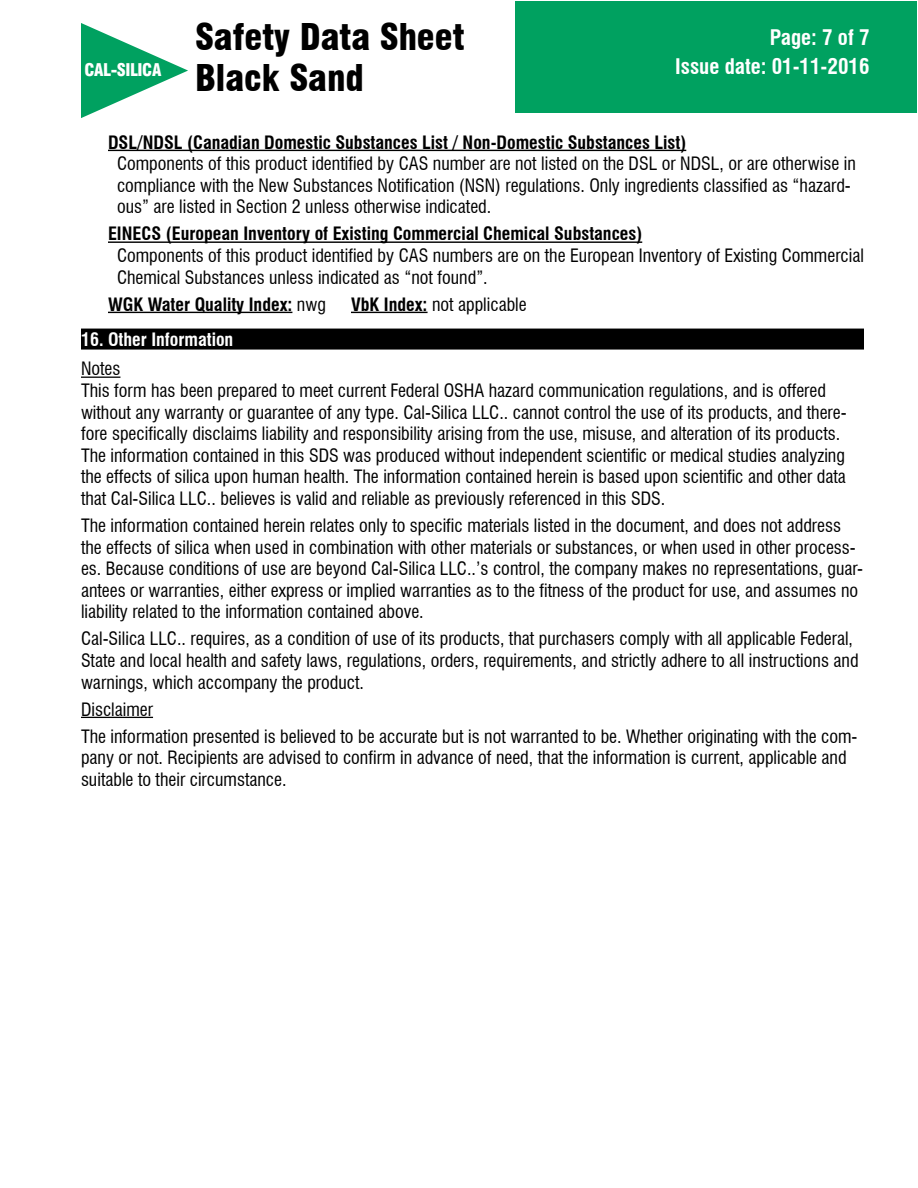
<style>
.page{position:relative;width:918px;height:1188px;background:#fff}
.page>*{position:absolute;margin:0;border:0;box-sizing:border-box;transform-origin:0 0}
.t1{font:900 condensed 36px/41.2px "Swiss 721 BT";color:#000}
.t2{font:700 condensed 21px "Swiss 721 BT";color:#fff}
.t3{font:condensed 18px/21.6px "Swiss 721 BT";color:#000}
.t4{font:700 condensed 18px "Swiss 721 BT";color:#000}
.t5{font:700 condensed 18px "Swiss 721 BT";color:#fff}
.t6{font:900 condensed 17.1px "Swiss 721 BT";letter-spacing:-.025em;color:#fff}
.s1{font-weight:400}
.s2{font-weight:700}
</style>
<div class="page">
<div style="left:515px;top:1px;width:402px;height:111px;background:#00a160"></div>
<svg style="left:81px;top:23px;width:107px;height:95px"></svg>
<hr style="left:108px;top:150px;width:578px;height:1px;background:#000">
<hr style="left:108px;top:241px;width:534px;height:2px;background:#000">
<hr style="left:108px;top:312px;width:184px;height:1px;background:#000">
<hr style="left:351px;top:312px;width:77px;height:1px;background:#000">
<div style="left:81px;top:329px;width:783px;height:21px;background:#000"></div>
<hr style="left:81px;top:377px;width:39px;height:1px;background:#000">
<hr style="left:81px;top:717px;width:72px;height:1px;background:#000">
<p class="t6" style="left:84px;top:60px;width:78px">CAL-SILICA</p>
<h1 class="t1" style="left:195px;top:17px;width:271px">Safety Data Sheet<br>Black Sand</h1>
<p class="t2" style="left:770px;top:25px;width:101px">Page: 7 of 7</p>
<p class="t2" style="left:675px;top:53px;width:196px">Issue date: 01-11-2016</p>
<p class="t4" style="left:108px;top:131px;width:580px">DSL/NDSL (Canadian Domestic Substances List / Non-Domestic Substances List)</p>
<p class="t3" style="left:117px;top:153px;width:740px">Components of this product identified by CAS number are not listed on the DSL or NDSL, or are otherwise in compliance with the New Substances Notification (NSN) regulations. Only ingredients classified as “hazard&shy;ous” are listed in Section 2 unless otherwise indicated.</p>
<p class="t4" style="left:108px;top:223px;width:536px">EINECS (European Inventory of Existing Commercial Chemical Substances)</p>
<p class="t3" style="left:117px;top:245px;width:748px">Components of this product identified by CAS numbers are on the European Inventory of Existing Commercial<br>Chemical Substances unless indicated as “not found”.</p>
<p class="t4" style="left:108px;top:293px;width:219px">WGK Water Quality Index: <span class="s1">nwg</span></p>
<p class="t3" style="left:351px;top:293px;width:177px"><span class="s2">VbK Index:</span> not applicable</p>
<p class="t5" style="left:81px;top:328px;width:154px">16. Other Information</p>
<p class="t3" style="left:81px;top:358px;width:767px">Notes<br>This form has been prepared to meet current Federal OSHA hazard communication regulations, and is offered without any warranty or guarantee of any type. Cal-Silica LLC.. cannot control the use of its products, and there&shy;fore specifically disclaims liability and responsibility arising from the use, misuse, and alteration of its products.<br>The information contained in this SDS was produced without independent scientific or medical studies analyzing the effects of silica upon human health. The information contained herein is based upon scientific and other data that Cal-Silica LLC.. believes is valid and reliable as previously referenced in this SDS.</p>
<p class="t3" style="left:81px;top:515px;width:784px">The information contained herein relates only to specific materials listed in the document, and does not address the effects of silica when used in combination with other materials or substances, or when used in other process&shy;es. Because conditions of use are beyond Cal-Silica LLC..’s control, the company makes no representations, guar&shy;antees or warranties, either express or implied warranties as to the fitness of the product for use, and assumes no liability related to the information contained above.</p>
<p class="t3" style="left:81px;top:628px;width:779px">Cal-Silica LLC.. requires, as a condition of use of its products, that purchasers comply with all applicable Federal,<br>State and local health and safety laws, regulations, orders, requirements, and strictly adhere to all instructions and warnings, which accompany the product.</p>
<p class="t3" style="left:81px;top:696px;width:778px;line-height:27px">Disclaimer<br>The information presented is believed to be accurate but is not warranted to be. Whether originating with the com-</p>
<p class="t3" style="left:81px;top:747px;width:767px">pany or not. Recipients are advised to confirm in advance of need, that the information is current, applicable and suitable to their circumstance.</p>
</div>
